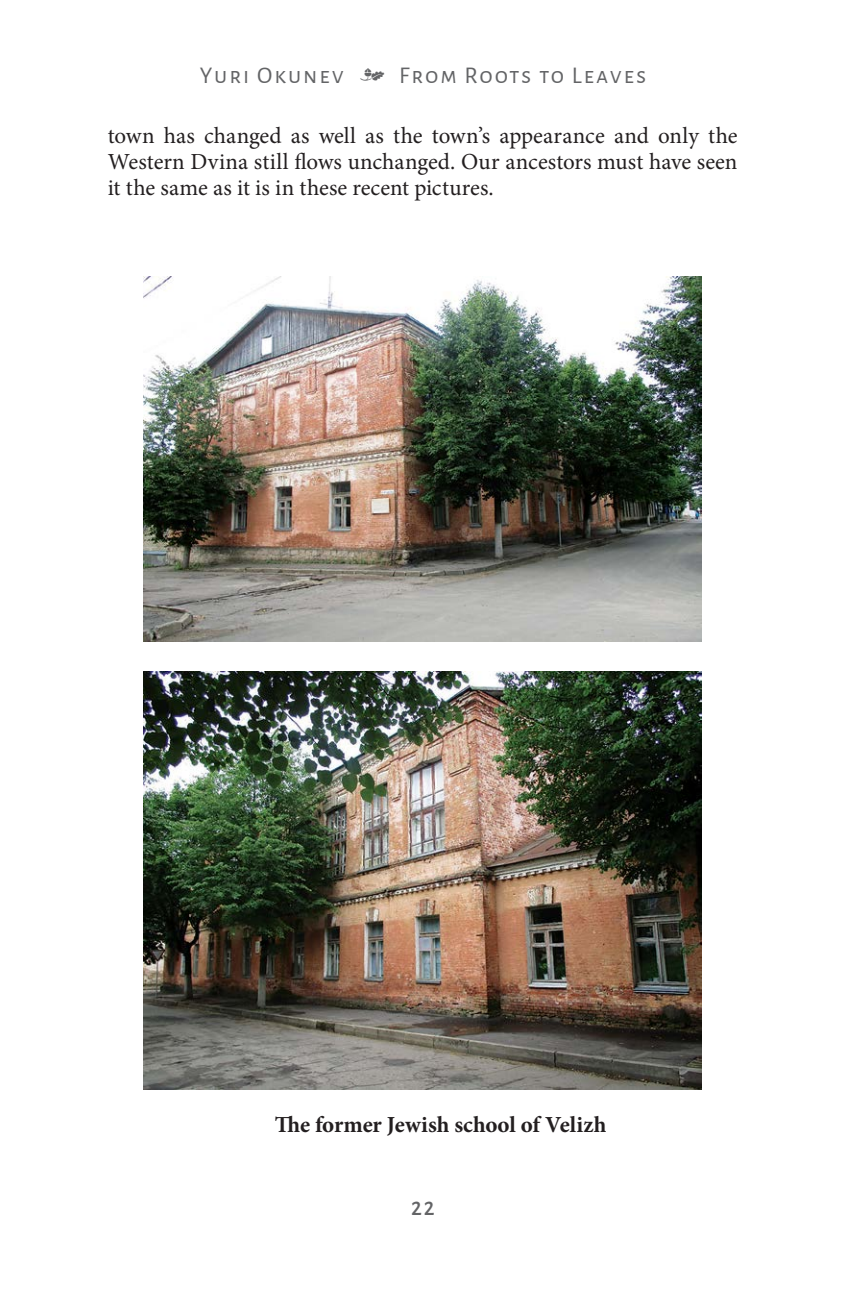
<style>
.page{position:relative;width:864px;height:1296px;background:#fff}
.page>*{position:absolute;margin:0;border:0;box-sizing:border-box;transform-origin:0 0}
.t1{font:500 26px "Alegreya Sans SC";color:#636466;scale:.9 1}
.t2{font:24px "Alegreya Sans SC";letter-spacing:.08em;color:#636466}
.t3{font:23px/26px "Minion Pro";color:#231f20;text-align:justify}
.t4{font:700 23px "Minion Pro";color:#231f20}
.s1{font-family:"Type Embellishments One";font-size:20px}
</style>
<div class="page">
<img style="left:144px;top:276px;width:558px;height:366px">
<img style="left:144px;top:671px;width:558px;height:418px">
<p class="t2" style="left:200px;top:59px;width:448px">Yuri Okunev <span class="s1">m</span> From Roots to Leaves</p>
<p class="t3" style="left:108px;top:123px;width:631px">town has changed as well as the town’s appearance and only the Western Dvina still flows unchanged. Our ancestors must have seen it the same as it is in these recent pictures.</p>
<p class="t4" style="left:275px;top:1108px;width:333px">The former Jewish school of Velizh</p>
<p class="t1" style="left:411px;top:1188px;width:28px">22</p>
</div>
